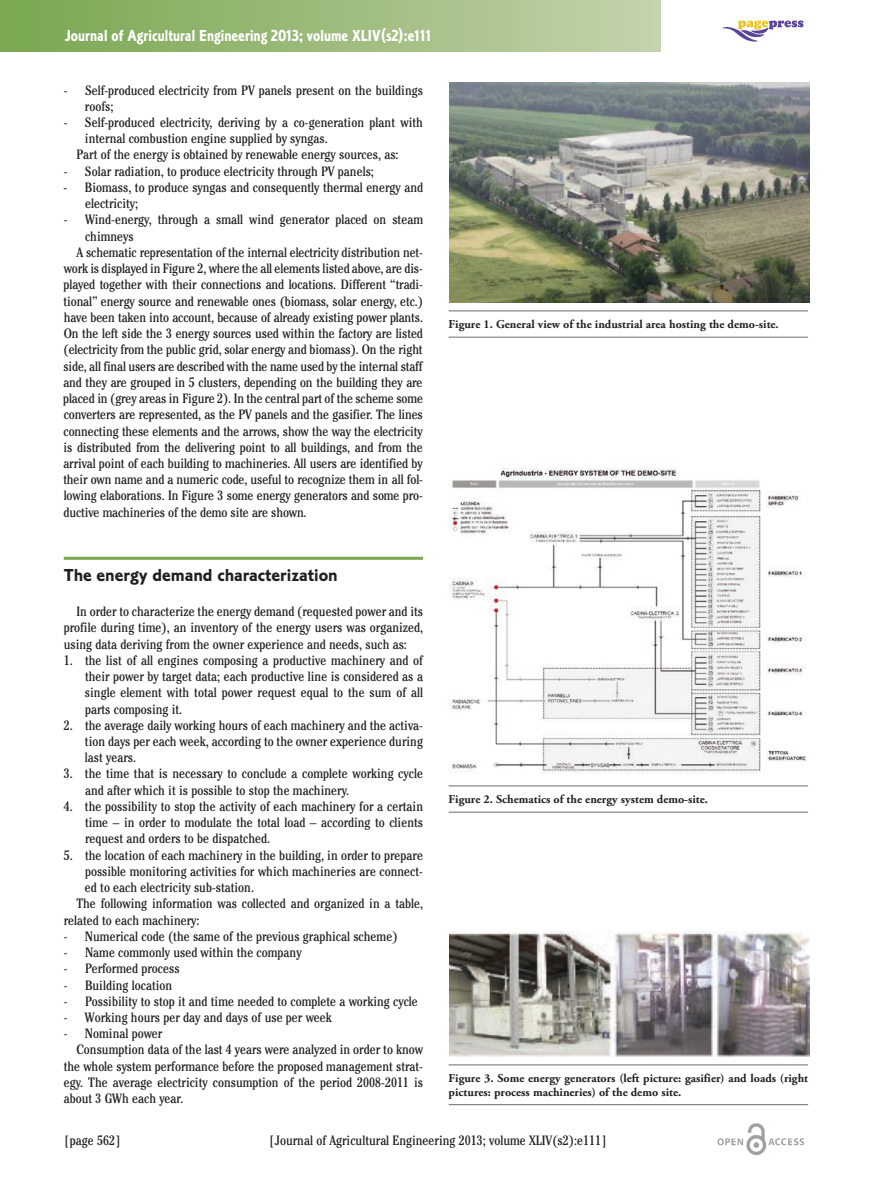
<style>
.page{position:relative;width:893px;height:1191px;background:#fff}
.page>*{position:absolute;margin:0;border:0;box-sizing:border-box;transform-origin:0 0}
.t1{font:18px "Corinthian Bold Plain";color:#231f20}
.t2{font:16.5px "Corinthian Bold Condensed Plain";color:#fff}
.t3{font:condensed 13.5px/16.2px "Cheltenham";color:#231f20;text-align:justify}
.t4{font:700 12px/13.5px "Adobe Garamond Pro";color:#231f20}
</style>
<div class="page">
<hr style="left:64px;top:557px;width:359px;height:3px;background:#78a74d">
<img style="left:717px;top:1123px;width:88px;height:33px">
<img style="left:723px;top:20px;width:81px;height:22px">
<div style="left:0;top:0;width:660px;height:51px;background:linear-gradient(to right,#79a64f,#c3d2ac)"></div>
<img style="left:450px;top:83px;width:359px;height:219px">
<hr style="left:449px;top:310px;width:359px;height:1px;background:#6c6d70">
<hr style="left:449px;top:337px;width:359px;height:1px;background:#6c6d70">
<img style="left:450px;top:468px;width:356px;height:305px">
<hr style="left:449px;top:785px;width:359px;height:1px;background:#6c6d70">
<hr style="left:449px;top:811px;width:359px;height:1px;background:#6c6d70">
<img style="left:450px;top:931px;width:359px;height:125px">
<hr style="left:449px;top:1064px;width:359px;height:1px;background:#6c6d70">
<hr style="left:449px;top:1104px;width:359px;height:1px;background:#6c6d70">
<p class="t2" style="left:65px;top:30px;width:368px">Journal of Agricultural Engineering 2013; volume XLIV(s2):e111</p>
<p class="t3" style="left:85px;top:83px;width:340px;text-indent:-21px">- Self-produced electricity from PV panels present on the buildings roofs;</p>
<p class="t3" style="left:64px;top:115px;width:361px">- Self-produced electricity, deriving by a co-generation plant with</p>
<p class="t3" style="left:85px;top:132px;width:244px">internal combustion engine supplied by syngas.</p>
<p class="t3" style="left:76px;top:148px;width:324px">Part of the energy is obtained by renewable energy sources, as:</p>
<p class="t3" style="left:64px;top:164px;width:312px">- Solar radiation, to produce electricity through PV panels;</p>
<p class="t3" style="left:85px;top:180px;width:340px;text-indent:-21px">- Biomass, to produce syngas and consequently thermal energy and electricity;</p>
<p class="t3" style="left:64px;top:213px;width:361px">- Wind-energy, through a small wind generator placed on steam</p>
<p class="t3" style="left:85px;top:229px;width:50px">chimneys</p>
<p class="t3" style="left:77px;top:245px;width:348px">A schematic representation of the internal electricity distribution net-</p>
<p class="t3" style="left:64px;top:262px;width:361px">work is displayed in Figure 2, where the all elements listed above, are dis-</p>
<p class="t3" style="left:64px;top:278px;width:361px">played together with their connections and locations. Different “tradi-</p>
<p class="t3" style="left:64px;top:294px;width:361px">tional” energy source and renewable ones (biomass, solar energy, etc.)</p>
<p class="t3" style="left:64px;top:310px;width:361px">have been taken into account, because of already existing power plants.</p>
<p class="t3" style="left:64px;top:326px;width:361px">On the left side the 3 energy sources used within the factory are listed</p>
<p class="t3" style="left:64px;top:343px;width:361px">(electricity from the public grid, solar energy and biomass). On the right</p>
<p class="t3" style="left:63px;top:359px;width:361px">side, all final users are described with the name used by the internal staff</p>
<p class="t3" style="left:63px;top:375px;width:361px">and they are grouped in 5 clusters, depending on the building they are</p>
<p class="t3" style="left:63px;top:391px;width:361px">placed in (grey areas in Figure 2). In the central part of the scheme some</p>
<p class="t3" style="left:64px;top:408px;width:361px">converters are represented, as the PV panels and the gasifier. The lines</p>
<p class="t3" style="left:64px;top:424px;width:361px">connecting these elements and the arrows, show the way the electricity</p>
<p class="t3" style="left:63px;top:440px;width:361px">is distributed from the delivering point to all buildings, and from the</p>
<p class="t3" style="left:63px;top:456px;width:361px">arrival point of each building to machineries. All users are identified by</p>
<p class="t3" style="left:63px;top:473px;width:361px">their own name and a numeric code, useful to recognize them in all fol-</p>
<p class="t3" style="left:64px;top:489px;width:361px">lowing elaborations. In Figure 3 some energy generators and some pro-</p>
<p class="t3" style="left:64px;top:505px;width:244px">ductive machineries of the demo site are shown.</p>
<p class="t4" style="left:449px;top:319px;width:332px">Figure 1. General view of the industrial area hosting the demo-site.</p>
<h1 class="t1" style="left:64px;top:569px;width:275px">The energy demand characterization</h1>
<p class="t3" style="left:64px;top:604px;width:361px;text-indent:13px">In order to characterize the energy demand (requested power and its profile during time), an inventory of the energy users was organized, using data deriving from the owner experience and needs, such as:</p>
<p class="t3" style="left:85px;top:653px;width:340px;text-indent:-21px">1. the list of all engines composing a productive machinery and of their power by target data; each productive line is considered as a single element with total power request equal to the sum of all parts composing it.</p>
<p class="t3" style="left:85px;top:718px;width:340px;text-indent:-21px">2. the average daily working hours of each machinery and the activa&shy;tion days per each week, according to the owner experience during last years.</p>
<p class="t3" style="left:85px;top:767px;width:340px;text-indent:-21px">3. the time that is necessary to conclude a complete working cycle and after which it is possible to stop the machinery.</p>
<p class="t3" style="left:85px;top:799px;width:340px;text-indent:-21px">4. the possibility to stop the activity of each machinery for a certain time – in order to modulate the total load – according to clients request and orders to be dispatched.</p>
<p class="t3" style="left:64px;top:848px;width:361px">5. the location of each machinery in the building, in order to prepare</p>
<p class="t3" style="left:85px;top:864px;width:340px">possible monitoring activities for which machineries are connect-</p>
<p class="t3" style="left:85px;top:880px;width:171px">ed to each electricity sub-station.</p>
<p class="t3" style="left:76px;top:897px;width:348px">The following information was collected and organized in a table,</p>
<p class="t3" style="left:64px;top:913px;width:137px">related to each machinery:</p>
<p class="t3" style="left:64px;top:929px;width:335px">- Numerical code (the same of the previous graphical scheme)</p>
<p class="t3" style="left:64px;top:945px;width:239px">- Name commonly used within the company</p>
<p class="t3" style="left:64px;top:961px;width:117px">- Performed process</p>
<p class="t3" style="left:64px;top:978px;width:110px">- Building location</p>
<p class="t3" style="left:64px;top:994px;width:356px">- Possibility to stop it and time needed to complete a working cycle</p>
<p class="t3" style="left:64px;top:1010px;width:270px">- Working hours per day and days of use per week</p>
<p class="t3" style="left:64px;top:1026px;width:100px">- Nominal power</p>
<p class="t3" style="left:76px;top:1043px;width:348px">Consumption data of the last 4 years were analyzed in order to know</p>
<p class="t3" style="left:64px;top:1059px;width:361px">the whole system performance before the proposed management strat-</p>
<p class="t3" style="left:64px;top:1075px;width:361px">egy. The average electricity consumption of the period 2008-2011 is</p>
<p class="t3" style="left:64px;top:1091px;width:121px">about 3 GWh each year.</p>
<p class="t4" style="left:449px;top:793px;width:261px">Figure 2. Schematics of the energy system demo-site.</p>
<p class="t4" style="left:449px;top:1072px;width:361px">Figure 3. Some energy generators (left picture: gasifier) and loads (right pictures: process machineries) of the demo site.</p>
<p class="t3" style="left:64px;top:1134px;width:59px">[page 562]</p>
<p class="t3" style="left:269px;top:1134px;width:340px">[Journal of Agricultural Engineering 2013; volume XLIV(s2):e111]</p>
</div>
